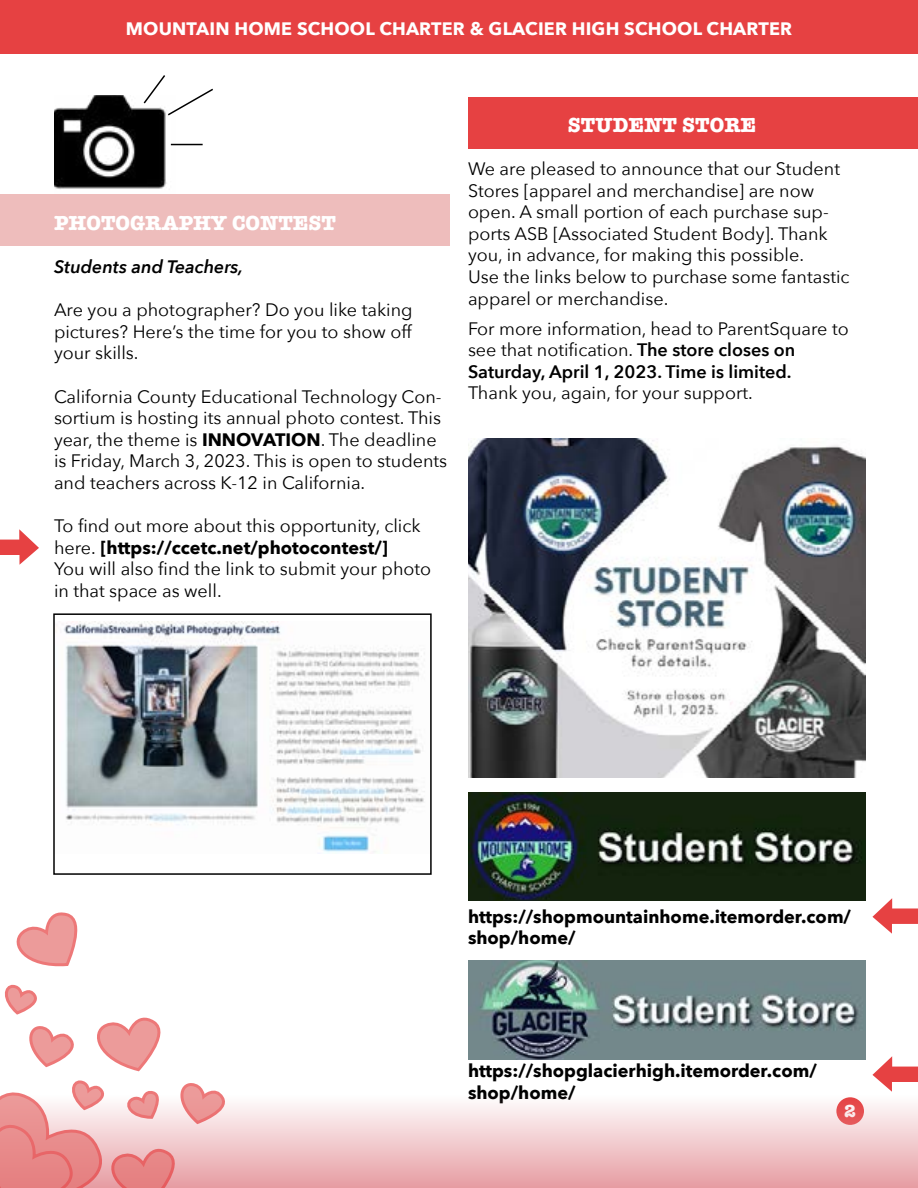
<style>
.page{position:relative;width:918px;height:1188px;background:#fff}
.page>*{position:absolute;margin:0;border:0;box-sizing:border-box;transform-origin:0 0}
.t1{font:700 21px "American Typewriter";color:#fff}
.t2{font:18px/21.6px "Avenir Next";color:#000}
.t3{font:700 18px/21.6px "Avenir Next";color:#000}
.t4{font:700 18px "Avenir Next";letter-spacing:.01em;color:#fff}
.t5{font:italic 600 18px "Avenir Next";color:#000}
.t6{font:700 18px "American Typewriter";color:#fff}
.s1{font-weight:700}
.s2{font-weight:600}
</style>
<div class="page">
<div style="left:0;top:194px;width:450px;height:52px;background:#eebdbc"></div>
<div style="left:0;top:0;width:918px;height:53px;background:#e64142"></div>
<div style="left:468px;top:97px;width:450px;height:52px;background:#e64142"></div>
<svg style="left:0;top:529px;width:39px;height:36px"></svg>
<img style="left:54px;top:95px;width:121px;height:94px">
<svg style="left:142px;top:75px;width:71px;height:42px"></svg>
<hr style="left:171px;top:144px;width:32px;height:1px;background:#000">
<img style="left:63px;top:621px;width:362px;height:232px">
<div style="left:53px;top:613px;width:379px;height:262px;border:2px solid #000"></div>
<img style="left:468px;top:439px;width:398px;height:339px">
<img style="left:468px;top:793px;width:398px;height:108px">
<img style="left:468px;top:961px;width:398px;height:98px">
<svg style="left:872px;top:898px;width:46px;height:36px"></svg>
<svg style="left:872px;top:1056px;width:46px;height:36px"></svg>
<div style="left:0;top:1095px;width:918px;height:93px;background:linear-gradient(to bottom,#fef9f9,#e69ea4)"></div>
<svg style="left:16px;top:912px;width:62px;height:55px"></svg>
<svg style="left:0;top:984px;width:230px;height:204px"></svg>
<p class="t4" style="left:126px;top:13px;width:668px">MOUNTAIN HOME SCHOOL CHARTER &amp; GLACIER HIGH SCHOOL CHARTER</p>
<p class="t1" style="left:54px;top:205px;width:284px">PHOTOGRAPHY CONTEST</p>
<p class="t5" style="left:54px;top:251px;width:191px">Students and Teachers,</p>
<p class="t2" style="left:54px;top:298px;width:360px;text-align:justify">Are you a photographer? Do you like taking pictures? Here’s the time for you to show off your skills.</p>
<p class="t2" style="left:54px;top:385px;width:395px">California County Educational Technology Con&shy;sortium is hosting its annual photo contest. This year, the theme is <span class="s1">INNOVATION</span>. The deadline is Friday, March 3, 2023. This is open to students and teachers across K-12 in California.</p>
<p class="t2" style="left:54px;top:514px;width:379px">To find out more about this opportunity, click here. <span class="s1">[https://ccetc.net/photocontest/]<br></span>You will also find the link to submit your photo in that space as well.</p>
<p class="t1" style="left:568px;top:107px;width:190px">STUDENT STORE</p>
<p class="t2" style="left:468px;top:157px;width:383px">We are pleased to announce that our Student Stores [apparel and merchandise] are now open. A small portion of each purchase sup&shy;ports ASB [Associated Student Body]. Thank you, in advance, for making this possible.<br>Use the links below to purchase some fantastic apparel or merchandise.</p>
<p class="t2" style="left:468px;top:317px;width:382px">For more information, head to ParentSquare to see that notification. <span class="s2">The store closes on<br>Saturday, April 1, 2023. Time is limited.</span></p>
<p class="t2" style="left:468px;top:381px;width:286px">Thank you, again, for your support.</p>
<p class="t3" style="left:468px;top:905px;width:385px">https://shopmountainhome.itemorder.com/ shop/home/</p>
<p class="t3" style="left:468px;top:1060px;width:350px">https://shopglacierhigh.itemorder.com/ shop/home/</p>
<p class="t6" style="left:844px;top:1096px;width:13px">2</p>
</div>
